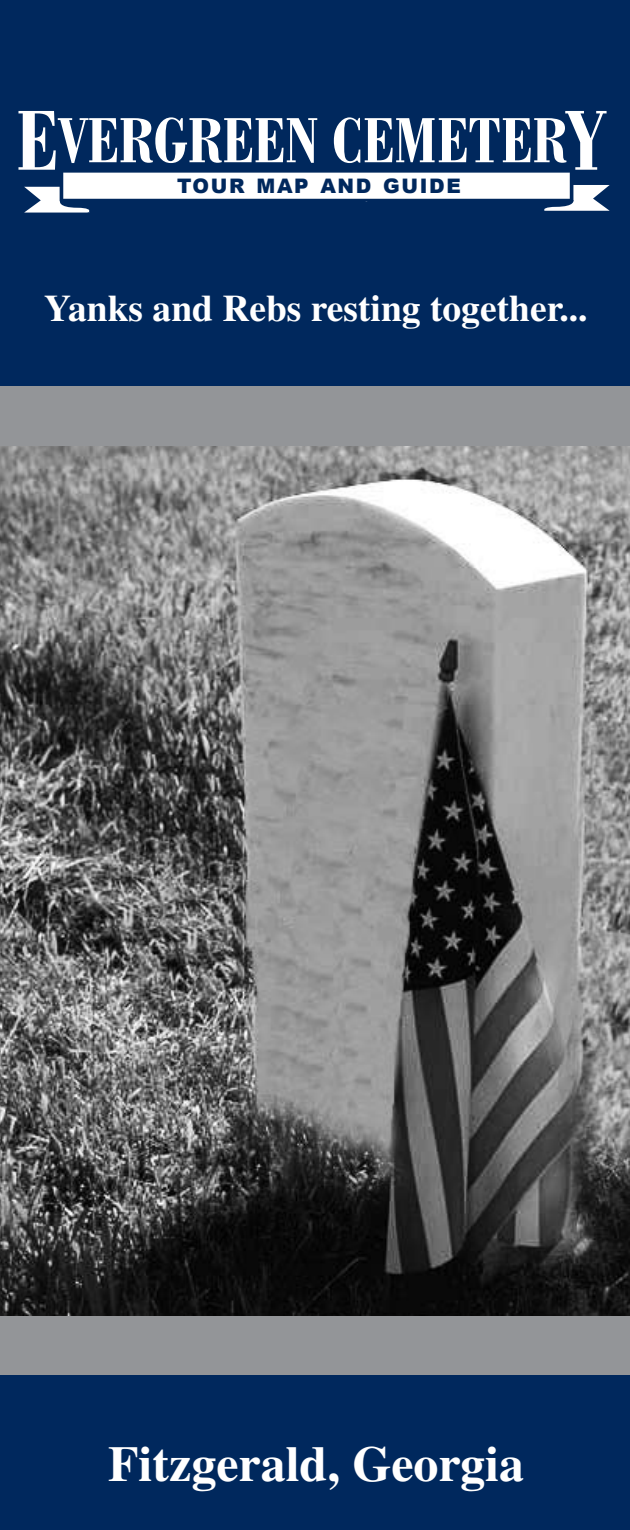
<style>
.page{position:relative;width:630px;height:1530px;background:#fff}
.page>*{position:absolute;margin:0;border:0;box-sizing:border-box;transform-origin:0 0}
.t1{font:700 condensed 67.5px "Bodoni BT";color:#fff}
.t2{font:700 50px "Times";color:#fff}
.t3{font:700 37.5px "Times";color:#fff}
.t4{font:900 20px "Arial";letter-spacing:.085em;color:#00285d}
.s1{font-size:90px}
</style>
<div class="page">
<div style="left:1px;top:1px;width:628px;height:1528px;background:#00285d"></div>
<div style="left:0;top:1315px;width:630px;height:60px;background:#939598"></div>
<img style="left:0;top:446px;width:630px;height:869px">
<svg style="left:24px;top:172px;width:586px;height:41px"></svg>
<div style="left:0;top:386px;width:630px;height:60px;background:#939598"></div>
<h1 class="t1" style="left:16px;top:100px;width:592px"><span class="s1">E</span>VERGREEN CEMETER<span class="s1">Y</span></h1>
<p class="t4" style="left:177px;top:175px;width:285px">TOUR MAP AND GUIDE</p>
<p class="t3" style="left:44px;top:286px;width:545px">Yanks and Rebs resting together...</p>
<h2 class="t2" style="left:108px;top:1434px;width:418px">Fitzgerald, Georgia</h2>
</div>
